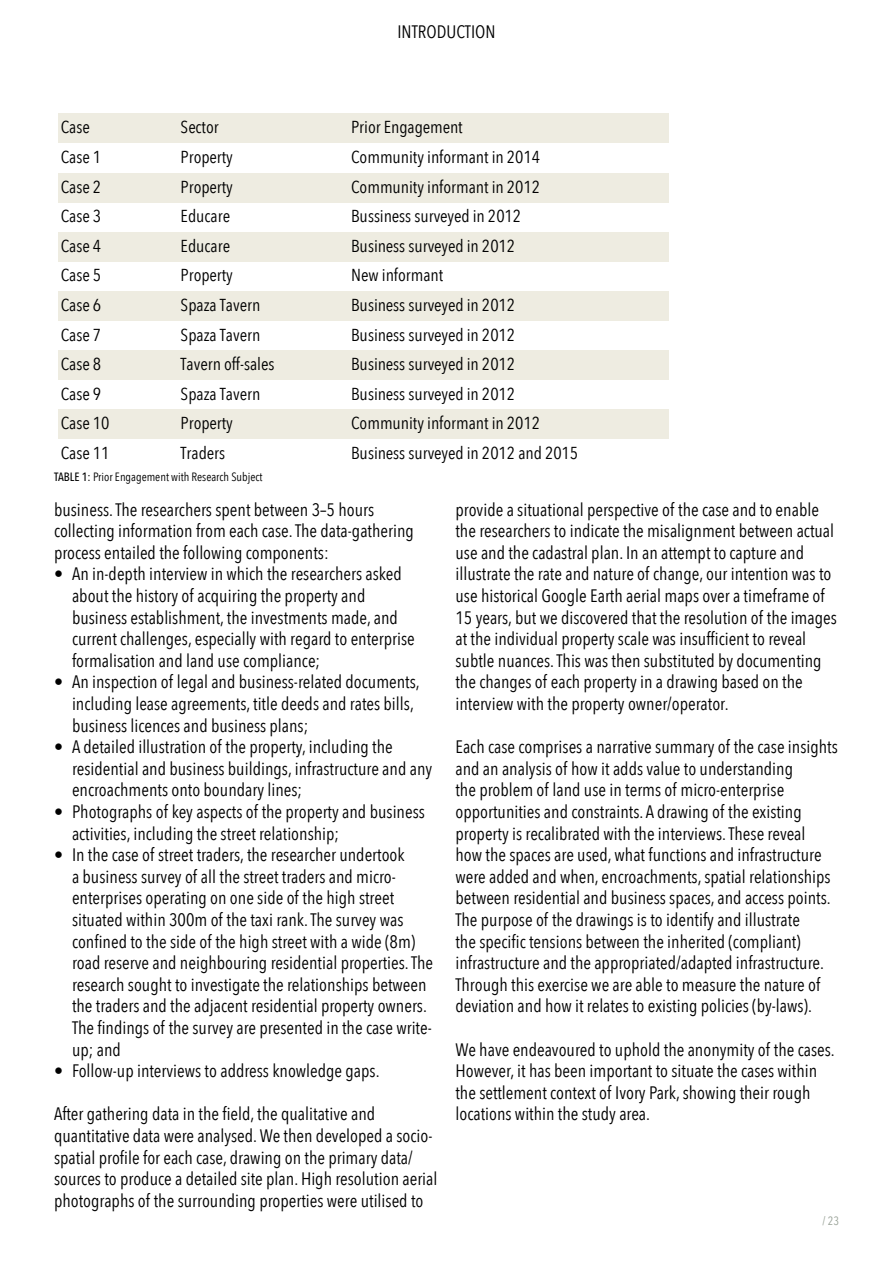
<style>
.page{position:relative;width:893px;height:1263px;background:#fff}
.page>*{position:absolute;margin:0;border:0;box-sizing:border-box;transform-origin:0 0}
.t1{font:18px/21.6px "Avenir Next Condensed";color:#000}
.t2{font:17.25px "Avenir Next Condensed";color:#000}
.t3{font:12px "Avenir Next Condensed";color:#000}
.t4{font:12px "Avenir Next Condensed";color:#98a196}
.s1{font-weight:500}
</style>
<div class="page">
<div style="left:58px;top:113px;width:611px;height:30px;background:#eeece1"></div>
<div style="left:58px;top:173px;width:611px;height:29px;background:#eeece1"></div>
<div style="left:58px;top:232px;width:611px;height:30px;background:#eeece1"></div>
<div style="left:58px;top:291px;width:611px;height:30px;background:#eeece1"></div>
<div style="left:58px;top:350px;width:611px;height:30px;background:#eeece1"></div>
<div style="left:58px;top:409px;width:611px;height:30px;background:#eeece1"></div>
<p class="t1" style="left:397px;top:20px;width:100px">INTRODUCTION</p>
<p class="t2" style="left:61px;top:113px;width:31px">Case</p>
<p class="t2" style="left:181px;top:113px;width:39px">Sector</p>
<p class="t2" style="left:351px;top:113px;width:113px">Prior Engagement</p>
<p class="t2" style="left:61px;top:142px;width:42px">Case 1</p>
<p class="t2" style="left:181px;top:142px;width:54px">Property</p>
<p class="t2" style="left:351px;top:142px;width:190px">Community informant in 2014</p>
<p class="t2" style="left:61px;top:172px;width:42px">Case 2</p>
<p class="t2" style="left:181px;top:172px;width:54px">Property</p>
<p class="t2" style="left:351px;top:172px;width:190px">Community informant in 2012</p>
<p class="t2" style="left:61px;top:201px;width:42px">Case 3</p>
<p class="t2" style="left:181px;top:201px;width:51px">Educare</p>
<p class="t2" style="left:351px;top:201px;width:172px">Bussiness surveyed in 2012</p>
<p class="t2" style="left:61px;top:231px;width:42px">Case 4</p>
<p class="t2" style="left:181px;top:231px;width:51px">Educare</p>
<p class="t2" style="left:351px;top:231px;width:166px">Business surveyed in 2012</p>
<p class="t2" style="left:61px;top:261px;width:42px">Case 5</p>
<p class="t2" style="left:181px;top:261px;width:54px">Property</p>
<p class="t2" style="left:351px;top:261px;width:94px">New informant</p>
<p class="t2" style="left:61px;top:290px;width:42px">Case 6</p>
<p class="t2" style="left:181px;top:290px;width:81px">Spaza Tavern</p>
<p class="t2" style="left:351px;top:290px;width:166px">Business surveyed in 2012</p>
<p class="t2" style="left:61px;top:320px;width:42px">Case 7</p>
<p class="t2" style="left:181px;top:320px;width:81px">Spaza Tavern</p>
<p class="t2" style="left:351px;top:320px;width:166px">Business surveyed in 2012</p>
<p class="t2" style="left:61px;top:349px;width:42px">Case 8</p>
<p class="t2" style="left:181px;top:349px;width:95px">Tavern off-sales</p>
<p class="t2" style="left:351px;top:349px;width:166px">Business surveyed in 2012</p>
<p class="t2" style="left:61px;top:379px;width:42px">Case 9</p>
<p class="t2" style="left:181px;top:379px;width:81px">Spaza Tavern</p>
<p class="t2" style="left:351px;top:379px;width:166px">Business surveyed in 2012</p>
<p class="t2" style="left:61px;top:408px;width:50px">Case 10</p>
<p class="t2" style="left:181px;top:408px;width:54px">Property</p>
<p class="t2" style="left:351px;top:408px;width:190px">Community informant in 2012</p>
<p class="t2" style="left:61px;top:438px;width:50px">Case 11</p>
<p class="t2" style="left:181px;top:438px;width:46px">Traders</p>
<p class="t2" style="left:351px;top:438px;width:229px">Business surveyed in 2012 and 2015</p>
<p class="t1" style="left:54px;top:497px;width:361px">business. The researchers spent between 3–5 hours collecting information from each case. The data-gathering process entailed the following components:</p>
<p class="t1" style="left:72px;top:562px;width:344px;text-indent:-18px">• An in-depth interview in which the researchers asked about the history of acquiring the property and business establishment, the investments made, and current challenges, especially with regard to enterprise formalisation and land use compliance;</p>
<p class="t1" style="left:72px;top:670px;width:349px;text-indent:-18px">• An inspection of legal and business-related documents, including lease agreements, title deeds and rates bills, business licences and business plans;</p>
<p class="t1" style="left:72px;top:735px;width:362px;text-indent:-18px">• A detailed illustration of the property, including the residential and business buildings, infrastructure and any encroachments onto boundary lines;</p>
<p class="t1" style="left:72px;top:800px;width:354px;text-indent:-18px">• Photographs of key aspects of the property and business activities, including the street relationship;</p>
<p class="t1" style="left:72px;top:843px;width:363px;text-indent:-18px">• In the case of street traders, the researcher undertook<br>a business survey of all the street traders and micro&shy;enterprises operating on one side of the high street situated within 300m of the taxi rank. The survey was confined to the side of the high street with a wide (8m) road reserve and neighbouring residential properties. The research sought to investigate the relationships between the traders and the adjacent residential property owners.<br>The findings of the survey are presented in the case write&shy;up; and</p>
<p class="t1" style="left:54px;top:1059px;width:327px">• Follow-up interviews to address knowledge gaps.</p>
<p class="t1" style="left:54px;top:1102px;width:385px">After gathering data in the field, the qualitative and quantitative data were analysed. We then developed a socio&shy;spatial profile for each case, drawing on the primary data/ sources to produce a detailed site plan. High resolution aerial photographs of the surrounding properties were utilised to</p>
<p class="t3" style="left:54px;top:466px;width:210px"><span class="s1">TABLE 1:</span> Prior Engagement with Research Subject</p>
<p class="t1" style="left:455px;top:497px;width:383px">provide a situational perspective of the case and to enable the researchers to indicate the misalignment between actual use and the cadastral plan. In an attempt to capture and illustrate the rate and nature of change, our intention was to use historical Google Earth aerial maps over a timeframe of 15 years, but we discovered that the resolution of the images at the individual property scale was insufficient to reveal subtle nuances. This was then substituted by documenting the changes of each property in a drawing based on the interview with the property owner/operator.</p>
<p class="t1" style="left:455px;top:735px;width:384px">Each case comprises a narrative summary of the case insights and an analysis of how it adds value to understanding<br>the problem of land use in terms of micro-enterprise opportunities and constraints. A drawing of the existing property is recalibrated with the interviews. These reveal<br>how the spaces are used, what functions and infrastructure were added and when, encroachments, spatial relationships between residential and business spaces, and access points.<br>The purpose of the drawings is to identify and illustrate<br>the specific tensions between the inherited (compliant) infrastructure and the appropriated/adapted infrastructure.<br>Through this exercise we are able to measure the nature of deviation and how it relates to existing policies (by-laws).</p>
<p class="t1" style="left:455px;top:1037px;width:381px">We have endeavoured to uphold the anonymity of the cases.<br>However, it has been important to situate the cases within the settlement context of Ivory Park, showing their rough locations within the study area.</p>
<p class="t4" style="left:822px;top:1210px;width:18px">/ 23</p>
</div>
